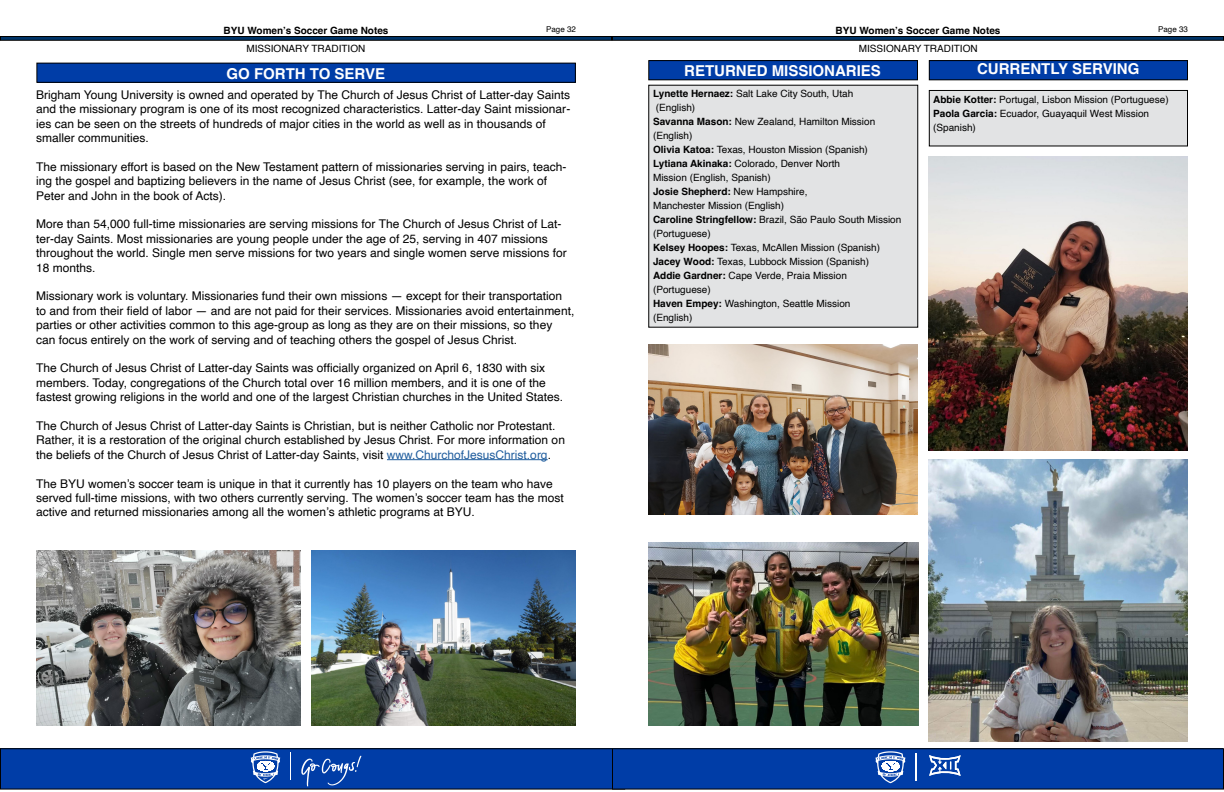
<style>
.page{position:relative;width:1224px;height:792px;background:#fff}
.page>*{position:absolute;margin:0;border:0;box-sizing:border-box;transform-origin:0 0}
.t1{font:700 15px "Helvetica";color:#fff}
.t2{font:12px/14.4px "Helvetica";color:#000}
.t3{font:10px/14px "Helvetica";color:#000}
.t4{font:700 10px "Helvetica";color:#000}
.t5{font:8px "Helvetica";color:#000}
.s1{font-weight:700}
.s2{color:#215e9e}
</style>
<div class="page">
<div style="left:0;top:749px;width:625px;height:40px;background:#003da7"></div>
<div style="left:0;top:748px;width:625px;height:42px;border:1px solid #000"></div>
<hr style="left:0;top:36px;width:612px;height:4px;background:#003468">
<div style="left:0;top:36px;width:612px;height:5px;border:1px solid #000"></div>
<div style="left:612px;top:749px;width:612px;height:40px;background:#003da7"></div>
<div style="left:612px;top:748px;width:612px;height:42px;border:1px solid #000"></div>
<hr style="left:612px;top:36px;width:612px;height:4px;background:#003468">
<div style="left:612px;top:36px;width:612px;height:5px;border:1px solid #000"></div>
<svg style="left:251px;top:751px;width:29px;height:32px"></svg>
<svg style="left:301px;top:756px;width:60px;height:31px"></svg>
<svg style="left:290px;top:753px;width:1px;height:27px"></svg>
<svg style="left:929px;top:755px;width:32px;height:21px"></svg>
<svg style="left:875px;top:751px;width:31px;height:32px"></svg>
<svg style="left:915px;top:753px;width:1px;height:27px"></svg>
<div style="left:649px;top:61px;width:269px;height:19px;background:#003da7"></div>
<div style="left:648px;top:60px;width:270px;height:20px;border:1px solid #000"></div>
<div style="left:649px;top:85px;width:269px;height:242px;background:#e2e3e4"></div>
<div style="left:929px;top:61px;width:259px;height:19px;background:#003da7"></div>
<div style="left:929px;top:60px;width:259px;height:20px;border:1px solid #000"></div>
<div style="left:929px;top:90px;width:259px;height:56px;background:#e2e3e4"></div>
<div style="left:929px;top:90px;width:259px;height:56px;border:1px solid #000"></div>
<img style="left:929px;top:156px;width:259px;height:294px">
<hr style="left:387px;top:459px;width:161px;height:1px;background:#215e9e">
<div style="left:37px;top:63px;width:538px;height:19px;background:#003da7"></div>
<div style="left:36px;top:63px;width:540px;height:20px;border:1px solid #000"></div>
<img style="left:36px;top:551px;width:264px;height:174px">
<img style="left:312px;top:551px;width:264px;height:174px">
<img style="left:648px;top:344px;width:270px;height:171px">
<img style="left:929px;top:460px;width:259px;height:282px">
<img style="left:648px;top:542px;width:270px;height:183px">
<p class="t4" style="left:223px;top:24px;width:167px">BYU Women’s Soccer Game Notes</p>
<p class="t5" style="left:546px;top:23px;width:31px">Page 32</p>
<p class="t4" style="left:835px;top:24px;width:167px">BYU Women’s Soccer Game Notes</p>
<p class="t5" style="left:1158px;top:23px;width:31px">Page 33</p>
<p class="t3" style="left:859px;top:42px;width:120px">MISSIONARY TRADITION</p>
<p class="t1" style="left:684px;top:61px;width:198px">RETURNED MISSIONARIES</p>
<p class="t3" style="left:653px;top:87px;width:250px"><span class="s1">Lynette Hernaez:</span> Salt Lake City South, Utah<br>(English)<br><span class="s1">Savanna Mason:</span> New Zealand, Hamilton Mission (English)<br><span class="s1">Olivia Katoa:</span> Texas, Houston Mission (Spanish)<br><span class="s1">Lytiana Akinaka:</span> Colorado, Denver North<br>Mission (English, Spanish)<br><span class="s1">Josie Shepherd:</span> New Hampshire,<br>Manchester Mission (English)<br><span class="s1">Caroline Stringfellow:</span> Brazil, São Paulo South Mission (Portuguese)<br><span class="s1">Kelsey Hoopes:</span> Texas, McAllen Mission (Spanish)<br><span class="s1">Jacey Wood:</span> Texas, Lubbock Mission (Spanish)<br><span class="s1">Addie Gardner:</span> Cape Verde, Praia Mission (Portuguese)<br><span class="s1">Haven Empey:</span> Washington, Seattle Mission<br>(English)</p>
<p class="t3" style="left:246px;top:42px;width:120px">MISSIONARY TRADITION</p>
<p class="t2" style="left:36px;top:88px;width:536px">Brigham Young University is owned and operated by The Church of Jesus Christ of Latter-day Saints and the missionary program is one of its most recognized characteristics. Latter-day Saint missionar&shy;ies can be seen on the streets of hundreds of major cities in the world as well as in thousands of smaller communities.</p>
<p class="t2" style="left:36px;top:160px;width:532px">The missionary effort is based on the New Testament pattern of missionaries serving in pairs, teach&shy;ing the gospel and baptizing believers in the name of Jesus Christ (see, for example, the work of<br>Peter and John in the book of Acts).</p>
<p class="t2" style="left:36px;top:217px;width:532px">More than 54,000 full-time missionaries are serving missions for The Church of Jesus Christ of Lat&shy;ter-day Saints. Most missionaries are young people under the age of 25, serving in 407 missions throughout the world. Single men serve missions for two years and single women serve missions for 18 months.</p>
<p class="t2" style="left:36px;top:289px;width:540px">Missionary work is voluntary. Missionaries fund their own missions — except for their transportation to and from their field of labor — and are not paid for their services. Missionaries avoid entertainment, parties or other activities common to this age-group as long as they are on their missions, so they can focus entirely on the work of serving and of teaching others the gospel of Jesus Christ.</p>
<p class="t2" style="left:36px;top:361px;width:528px">The Church of Jesus Christ of Latter-day Saints was officially organized on April 6, 1830 with six members. Today, congregations of the Church total over 16 million members, and it is one of the fastest growing religions in the world and one of the largest Christian churches in the United States.</p>
<p class="t2" style="left:36px;top:419px;width:530px">The Church of Jesus Christ of Latter-day Saints is Christian, but is neither Catholic nor Protestant.<br>Rather, it is a restoration of the original church established by Jesus Christ. For more information on the beliefs of the Church of Jesus Christ of Latter-day Saints, visit <span class="s2">www.ChurchofJesusChrist.org</span>.</p>
<p class="t2" style="left:36px;top:477px;width:529px">The BYU women’s soccer team is unique in that it currently has 10 players on the team who have served full-time missions, with two others currently serving. The women’s soccer team has the most active and returned missionaries among all the women’s athletic programs at BYU.</p>
<p class="t1" style="left:977px;top:60px;width:164px">CURRENTLY SERVING</p>
<p class="t3" style="left:933px;top:93px;width:237px"><span class="s1">Abbie Kotter:</span> Portugal, Lisbon Mission (Portuguese)<br><span class="s1">Paola Garcia:</span> Ecuador, Guayaquil West Mission (Spanish)</p>
<p class="t1" style="left:227px;top:65px;width:160px">GO FORTH TO SERVE</p>
</div>
